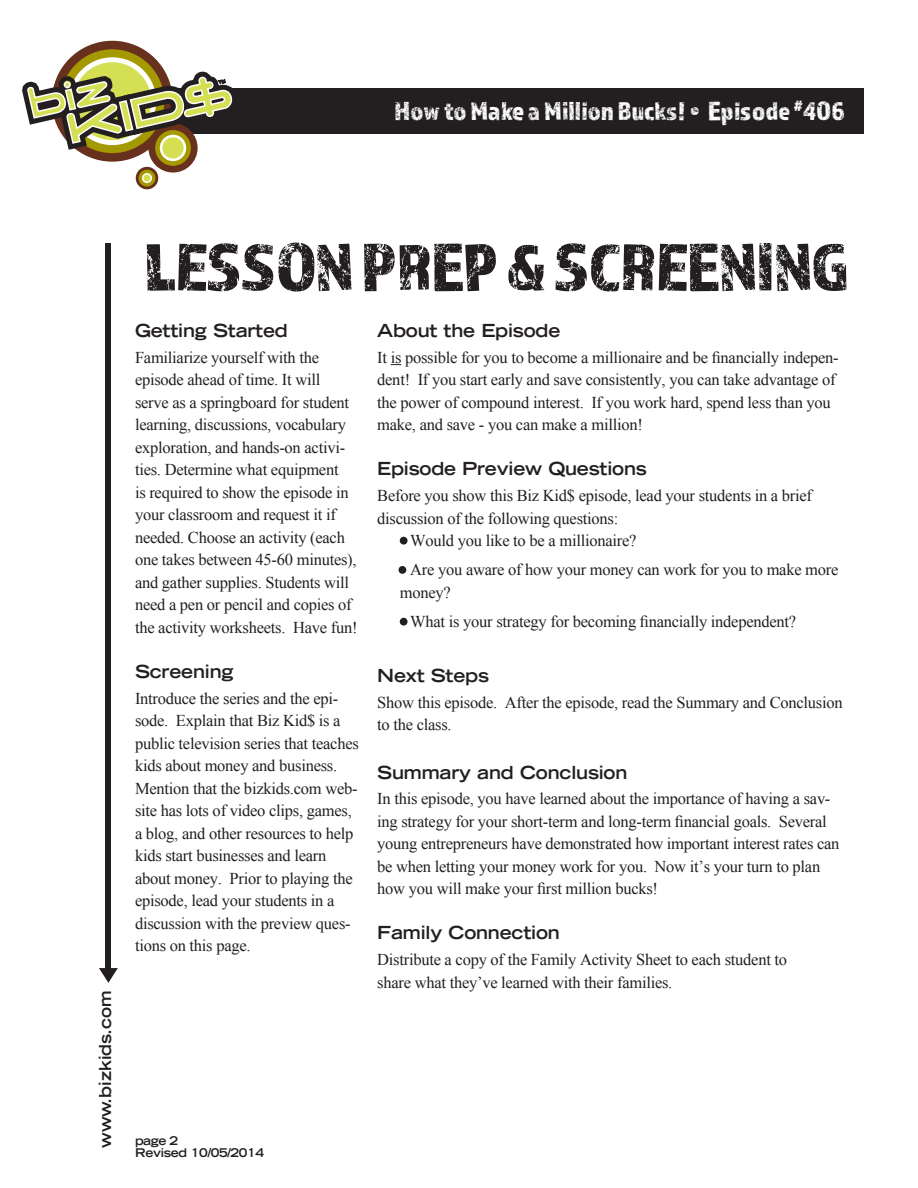
<style>
.page{position:relative;width:918px;height:1188px;background:#fff}
.page>*{position:absolute;margin:0;border:0;box-sizing:border-box;transform-origin:0 0}
.t1{font:69px "Almaq Rough";letter-spacing:-.015em;color:#231f20}
.t2{font:27px "Almaq Rough";color:#fff}
.SUBHEAD{font:700 expanded 18px "Trade Gothic LT Std";letter-spacing:-.01em;color:#231f20}
.bullets_under_number{font:16.5px/22.5px "Times New Roman";letter-spacing:-.015em;color:#231f20}
.t3{font:700 expanded 16.5px "Trade Gothic LT Std";color:#231f20}
.t4{font:700 expanded 12px/12px "Trade Gothic LT Std";letter-spacing:-.025em;color:#231f20}
</style>
<div class="page">
<div style="left:99px;top:88px;width:765px;height:45px;background:#231f20"></div>
<div style="left:106px;top:243px;width:5px;height:730px;background:#231f20"></div>
<svg style="left:99px;top:968px;width:19px;height:15px"></svg>
<svg style="left:22px;top:40px;width:215px;height:150px"></svg>
<div style="left:400px;top:537px;width:8px;height:8px;background:#231f20;border-radius:50%"></div>
<div style="left:399px;top:566px;width:7px;height:8px;background:#231f20;border-radius:50%"></div>
<div style="left:400px;top:618px;width:8px;height:8px;background:#231f20;border-radius:50%"></div>
<h2 class="t2" style="left:395px;top:95px;width:452px">How to Make a Million Bucks! • Episode <sup>#</sup>406</h2>
<p class="t3" style="left:95px;top:1148px;width:159px;rotate:-90deg">www.bizkids.com</p>
<p class="t1" style="left:145px;top:226px;width:707px">LESSON PREP &amp; SCREENING</p>
<p class="SUBHEAD" style="left:377px;top:319px;width:185px">About the Episode</p>
<p class="bullets_under_number" style="left:377px;top:346px;width:463px">It is possible for you to become a millionaire and be financially indepen&shy;dent! If you start early and save consistently, you can take advantage of the power of compound interest. If you work hard, spend less than you make, and save - you can make a million!</p>
<p class="SUBHEAD" style="left:377px;top:457px;width:271px">Episode Preview Questions</p>
<p class="bullets_under_number" style="left:377px;top:484px;width:436px">Before you show this Biz Kid$ episode, lead your students in a brief discussion of the following questions:</p>
<p class="bullets_under_number" style="left:410px;top:529px;width:228px">Would you like to be a millionaire?</p>
<p class="bullets_under_number" style="left:400px;top:558px;width:440px;text-indent:10px">Are you aware of how your money can work for you to make more money?</p>
<p class="bullets_under_number" style="left:410px;top:610px;width:387px">What is your strategy for becoming financially independent?</p>
<p class="SUBHEAD" style="left:377px;top:664px;width:113px">Next Steps</p>
<p class="bullets_under_number" style="left:377px;top:691px;width:467px">Show this episode. After the episode, read the Summary and Conclusion to the class.</p>
<p class="SUBHEAD" style="left:377px;top:760px;width:252px">Summary and Conclusion</p>
<p class="bullets_under_number" style="left:377px;top:787px;width:464px">In this episode, you have learned about the importance of having a sav&shy;ing strategy for your short-term and long-term financial goals. Several young entrepreneurs have demonstrated how important interest rates can be when letting your money work for you. Now it’s your turn to plan how you will make your first million bucks!</p>
<p class="SUBHEAD" style="left:377px;top:921px;width:184px">Family Connection</p>
<p class="bullets_under_number" style="left:377px;top:948px;width:411px">Distribute a copy of the Family Activity Sheet to each student to share what they’ve learned with their families.</p>
<p class="SUBHEAD" style="left:135px;top:319px;width:154px">Getting Started</p>
<p class="bullets_under_number" style="left:135px;top:346px;width:224px">Familiarize yourself with the episode ahead of time. It will serve as a springboard for student learning, discussions, vocabulary exploration, and hands-on activi&shy;ties. Determine what equipment<br>is required to show the episode in your classroom and request it if needed. Choose an activity (each one takes between 45-60 minutes), and gather supplies. Students will need a pen or pencil and copies of the activity worksheets. Have fun!</p>
<p class="SUBHEAD" style="left:135px;top:660px;width:100px">Screening</p>
<p class="bullets_under_number" style="left:135px;top:687px;width:225px">Introduce the series and the epi&shy;sode. Explain that Biz Kid$ is a public television series that teaches kids about money and business.<br>Mention that the bizkids.com web&shy;site has lots of video clips, games, a blog, and other resources to help kids start businesses and learn about money. Prior to playing the episode, lead your students in a discussion with the preview ques&shy;tions on this page.</p>
<p class="t4" style="left:135px;top:1135px;width:131px">page 2<br>Revised 10/05/2014</p>
</div>
